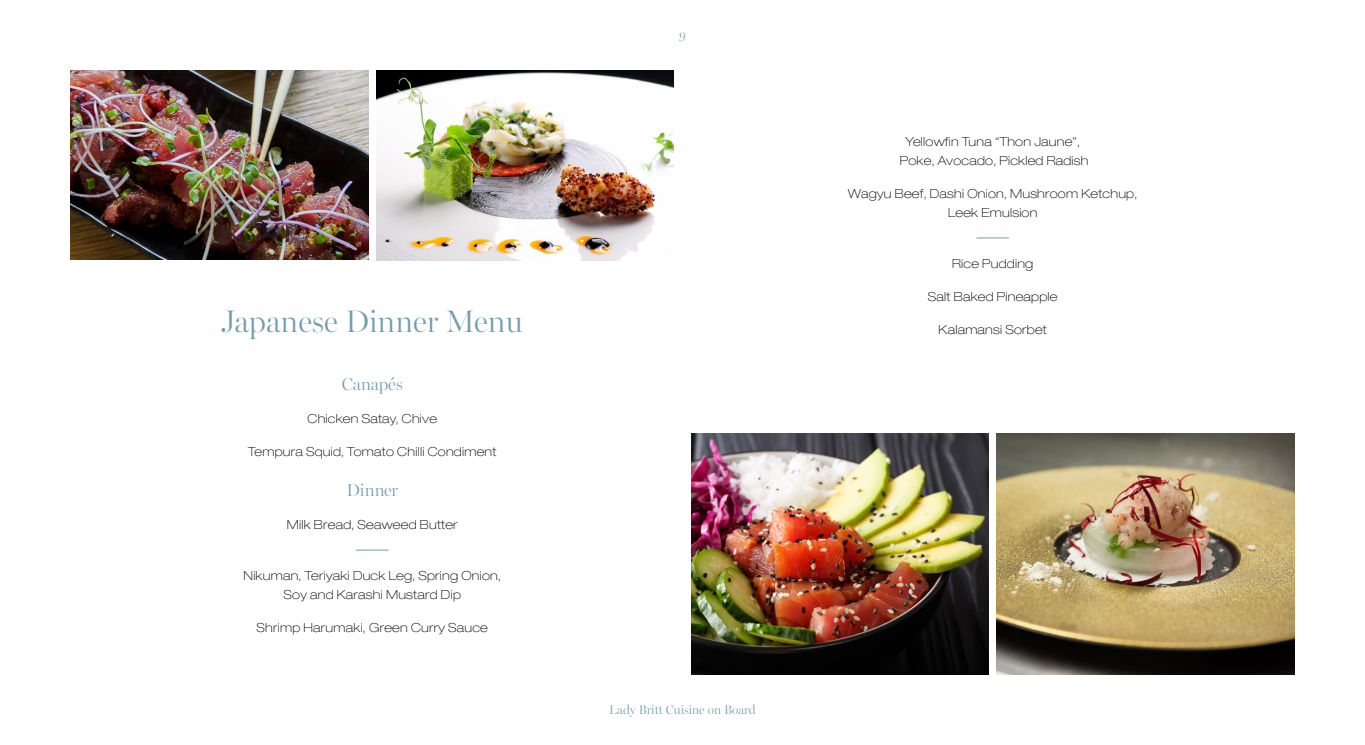
<style>
.page{position:relative;width:1365px;height:745px;background:#fff}
.page>*{position:absolute;margin:0;border:0;box-sizing:border-box;transform-origin:0 0}
.t1{font:300 31.25px "Miller Banner";color:#739daf}
.t2{font:300 17.5px "Miller Banner";color:#739daf}
.t3{font:100 expanded 12.5px/18.8px "Helvetica Neue LT Std";letter-spacing:.02em;color:#000;text-align:center}
.t4{font:300 12.5px "Miller Banner";color:#739daf}
</style>
<div class="page">
<img style="left:996px;top:433px;width:297px;height:240px">
<img style="left:691px;top:433px;width:297px;height:240px">
<img style="left:376px;top:71px;width:297px;height:189px">
<img style="left:71px;top:71px;width:297px;height:188px">
<hr style="left:356px;top:549px;width:32px;height:1px;background:#739daf">
<hr style="left:976px;top:237px;width:32px;height:1px;background:#739daf">
<p class="t4" style="left:679px;top:28px;width:8px">9</p>
<h1 class="t1" style="left:222px;top:302px;width:303px">Japanese Dinner Menu</h1>
<h2 class="t2" style="left:342px;top:374px;width:62px">Canapés</h2>
<p class="t3" style="left:307px;top:409px;width:131px">Chicken Satay, Chive</p>
<p class="t3" style="left:248px;top:442px;width:250px">Tempura Squid, Tomato Chilli Condiment</p>
<h2 class="t2" style="left:346px;top:479px;width:53px">Dinner</h2>
<p class="t3" style="left:287px;top:514px;width:172px">Milk Bread, Seaweed Butter</p>
<p class="t3" style="left:243px;top:566px;width:259px">Nikuman, Teriyaki Duck Leg, Spring Onion,<br>Soy and Karashi Mustard Dip</p>
<p class="t3" style="left:256px;top:617px;width:233px">Shrimp Harumaki, Green Curry Sauce</p>
<p class="t4" style="left:609px;top:702px;width:148px">Lady Britt Cuisine on Board</p>
<p class="t3" style="left:899px;top:132px;width:190px">Yellowfin Tuna “Thon Jaune”,<br>Poke, Avocado, Pickled Radish</p>
<p class="t3" style="left:848px;top:184px;width:290px">Wagyu Beef, Dashi Onion, Mushroom Ketchup,<br>Leek Emulsion</p>
<p class="t3" style="left:952px;top:254px;width:83px">Rice Pudding</p>
<p class="t3" style="left:927px;top:287px;width:131px">Salt Baked Pineapple</p>
<p class="t3" style="left:938px;top:320px;width:110px">Kalamansi Sorbet</p>
</div>
